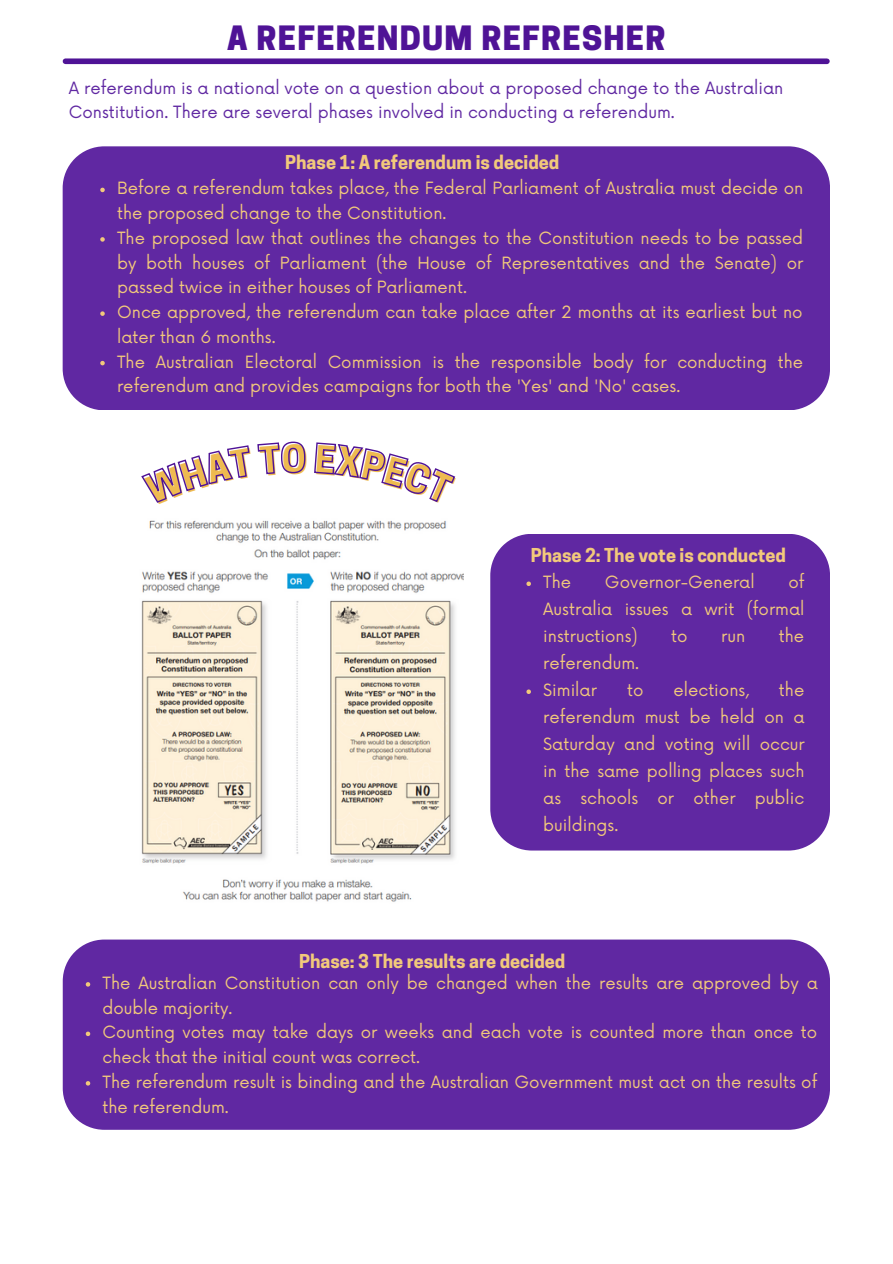
<style>
.page{position:relative;width:893px;height:1264px;background:#fff}
.page>*{position:absolute;margin:0;border:0;box-sizing:border-box;transform-origin:0 0}
.t1{font:800 31.5px "Cooper Hewitt";letter-spacing:.04em;color:#4f1396}
.t2{font:700 18px "Cooper Hewitt";color:#f2c97b}
.t3{font:16.5px/24.8px "Now";color:#f2c97b}
.t4{font:16.5px/24.8px "Now";color:#6028a2}
</style>
<div class="page">
<div style="left:65px;top:58px;width:761px;height:6px;background:#4f1396"></div>
<img style="left:141px;top:520px;width:323px;height:382px">
<div style="left:63px;top:146px;width:767px;height:264px;background:#6028a2"></div>
<svg style="left:100px;top:188px;width:5px;height:4px"></svg>
<svg style="left:100px;top:237px;width:5px;height:5px"></svg>
<svg style="left:100px;top:311px;width:5px;height:5px"></svg>
<svg style="left:100px;top:361px;width:5px;height:4px"></svg>
<div style="left:490px;top:534px;width:340px;height:316px;background:#6028a2"></div>
<svg style="left:526px;top:581px;width:5px;height:5px"></svg>
<svg style="left:526px;top:689px;width:5px;height:5px"></svg>
<div style="left:63px;top:939px;width:767px;height:190px;background:#6028a2;border-radius:42px"></div>
<svg style="left:86px;top:982px;width:4px;height:4px"></svg>
<svg style="left:86px;top:1031px;width:4px;height:5px"></svg>
<svg style="left:86px;top:1081px;width:4px;height:4px"></svg>
<svg style="left:141px;top:441px;width:165px;height:62px"></svg>
<svg style="left:314px;top:442px;width:142px;height:60px"></svg>
<p class="t1" style="left:227px;top:26px;width:439px">A REFERENDUM REFRESHER</p>
<p class="t4" style="left:69px;top:76px;width:716px">A referendum is a national vote on a question about a proposed change to the Australian<br>Constitution. There are several phases involved in conducting a referendum.</p>
<p class="t2" style="left:285px;top:155px;width:275px">Phase 1: A referendum is decided</p>
<p class="t3" style="left:117px;top:177px;width:687px">Before a referendum takes place, the Federal Parliament of Australia must decide on the proposed change to the Constitution.</p>
<p class="t3" style="left:117px;top:226px;width:688px;text-align:justify">The proposed law that outlines the changes to the Constitution needs to be passed by both houses of Parliament (the House of Representatives and the Senate) or passed twice in either houses of Parliament.</p>
<p class="t3" style="left:117px;top:300px;width:687px">Once approved, the referendum can take place after 2 months at its earliest but no later than 6 months.</p>
<p class="t3" style="left:117px;top:350px;width:687px">The Australian Electoral Commission is the responsible body for conducting the referendum and provides campaigns for both the 'Yes' and 'No' cases.</p>
<p class="t2" style="left:530px;top:549px;width:257px">Phase 2: The vote is conducted</p>
<p class="t3" style="left:543px;top:569px;width:263px;line-height:27px;text-align:justify;text-indent:245px">of Australia issues a writ (formal instructions)</p>
<p class="t3" style="left:543px;top:571px;width:29px">The</p>
<p class="t3" style="left:605px;top:571px;width:151px">Governor-General</p>
<p class="t3" style="left:671px;top:624px;width:18px">to</p>
<p class="t3" style="left:721px;top:624px;width:26px">run</p>
<p class="t3" style="left:778px;top:624px;width:27px">the</p>
<p class="t3" style="left:543px;top:651px;width:97px">referendum.</p>
<p class="t3" style="left:543px;top:678px;width:55px">Similar</p>
<p class="t3" style="left:627px;top:678px;width:18px">to</p>
<p class="t3" style="left:673px;top:678px;width:77px">elections,</p>
<p class="t3" style="left:543px;top:677px;width:263px;line-height:27px;text-align:justify;text-indent:236px">the referendum must be held on a Saturday and voting will occur in the same polling places such as schools or other public buildings.</p>
<p class="t2" style="left:299px;top:954px;width:268px">Phase: 3 The results are decided</p>
<p class="t3" style="left:102px;top:971px;width:717px">The Australian Constitution can only be changed when the results are approved by a double majority.</p>
<p class="t3" style="left:102px;top:1020px;width:716px">Counting votes may take days or weeks and each vote is counted more than once to check that the initial count was correct.</p>
<p class="t3" style="left:102px;top:1070px;width:716px">The referendum result is binding and the Australian Government must act on the results of the referendum.</p>
</div>
